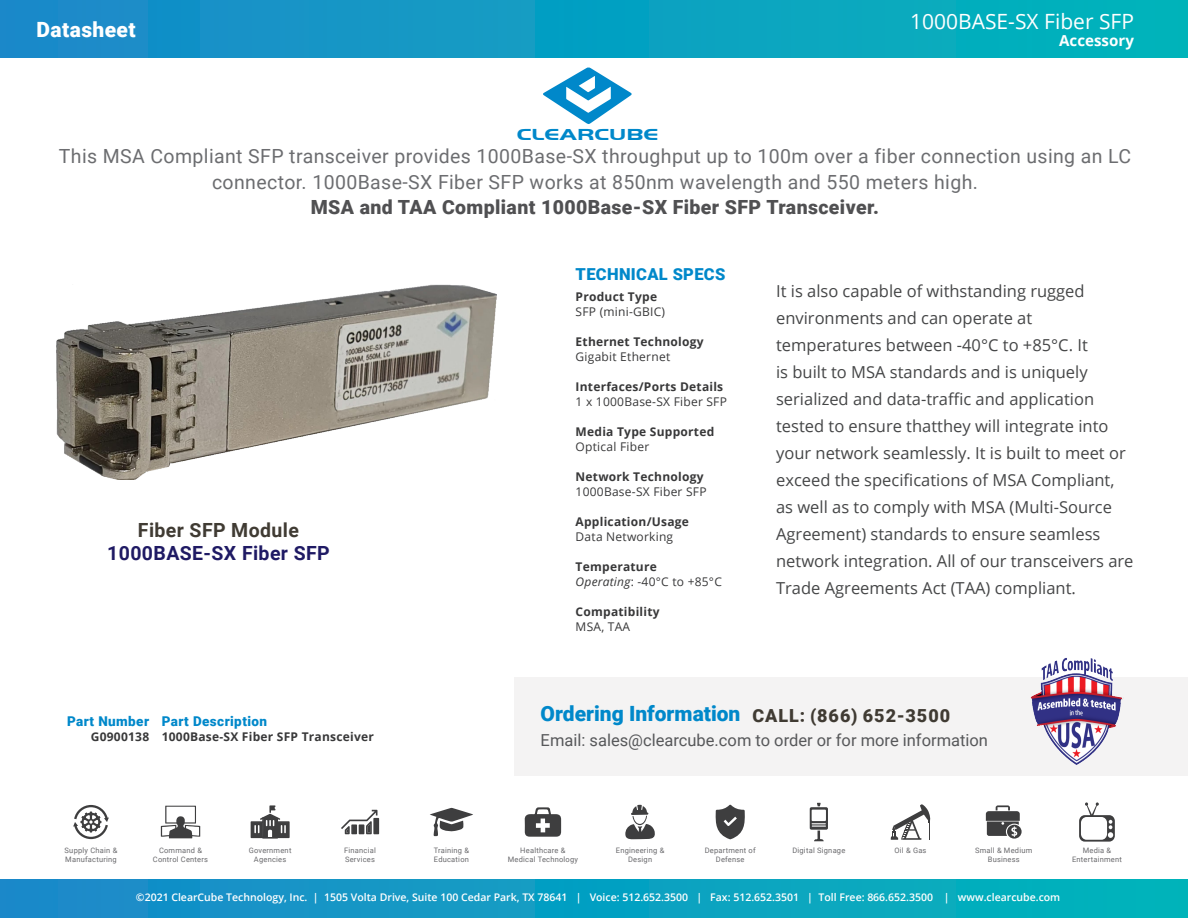
<style>
.page{position:relative;width:1188px;height:918px;background:#fff}
.page>*{position:absolute;margin:0;border:0;box-sizing:border-box;transform-origin:0 0}
.t1{font:21px "Open Sans";color:#fff}
.t2{font:900 21px "Roboto";color:#0088ca}
.t3{font:900 21px "Roboto";letter-spacing:.02em;color:#fff}
.t4{font:19.5px/25.5px "Roboto";letter-spacing:.02em;color:#6c6d70;text-align:center}
.t5{font:900 19.5px "Roboto";letter-spacing:.02em;color:#505052}
.t6{font:700 19.5px "Roboto";letter-spacing:.02em;color:#1f1a64}
.t7{font:700 19.5px "Roboto";letter-spacing:.02em;color:#403b33}
.t8{font:900 18px "Roboto";letter-spacing:.055em;color:#403b33}
.t9{font:16.5px/27px "Open Sans";color:#454647}
.t10{font:16.5px "Roboto";color:#57585a}
.t11{font:900 16.5px "Roboto";letter-spacing:.02em;color:#0088ca}
.t12{font:700 16.5px "Handel Got D";color:#0088ca;scale:1.48 1}
.t13{font:700 15.15px "Open Sans";color:#fff}
.t14{font:900 13.5px "Roboto";letter-spacing:.03em;color:#0088ca}
.t15{font:700 12px "Open Sans";letter-spacing:.02em;color:#383839}
.t16{font:12px "Open Sans";letter-spacing:.02em;color:#383839}
.t17{font:600 10.5px "Open Sans";color:#fff}
.t18{font:7.5px/9px "Roboto";letter-spacing:.03em;color:#69696c;text-align:center}
.s1{font-style:italic}
</style>
<div class="page">
<div style="left:0;top:880px;width:1188px;height:38px;background:linear-gradient(to right,#1c89ca,#00b5ba)"></div>
<div style="left:0;top:0;width:1188px;height:58px;background:linear-gradient(to right,#1c89ca,#00b5ba)"></div>
<img style="left:56px;top:284px;width:441px;height:195px">
<svg style="left:543px;top:67px;width:89px;height:57px"></svg>
<div style="left:515px;top:677px;width:673px;height:98px;background:#f4f3f3"></div>
<img style="left:1030px;top:658px;width:93px;height:107px">
<svg style="left:73px;top:805px;width:36px;height:34px"></svg>
<svg style="left:161px;top:806px;width:39px;height:33px"></svg>
<svg style="left:251px;top:805px;width:39px;height:34px"></svg>
<svg style="left:341px;top:810px;width:38px;height:24px"></svg>
<svg style="left:430px;top:808px;width:43px;height:28px"></svg>
<svg style="left:525px;top:807px;width:36px;height:30px"></svg>
<svg style="left:625px;top:805px;width:30px;height:34px"></svg>
<svg style="left:810px;top:803px;width:18px;height:38px"></svg>
<svg style="left:715px;top:805px;width:30px;height:34px"></svg>
<svg style="left:1079px;top:802px;width:36px;height:40px"></svg>
<svg style="left:986px;top:805px;width:36px;height:34px"></svg>
<svg style="left:891px;top:804px;width:40px;height:36px"></svg>
<p class="t3" style="left:37px;top:15px;width:101px">Datasheet</p>
<p class="t12" style="left:517px;top:125px;width:97px">CLEARCUBE</p>
<p class="t1" style="left:910px;top:7px;width:225px">1000BASE-SX Fiber SFP</p>
<p class="t13" style="left:1059px;top:30px;width:76px">Accessory</p>
<p class="t4" style="left:59px;top:143px;width:1074px">This MSA Compliant SFP transceiver provides 1000Base-SX throughput up to 100m over a fiber connection using an LC connector. 1000Base-SX Fiber SFP works at 850nm wavelength and 550 meters high.</p>
<p class="t5" style="left:311px;top:194px;width:570px">MSA and TAA Compliant 1000Base-SX Fiber SFP Transceiver.</p>
<p class="t7" style="left:138px;top:516px;width:163px">Fiber SFP Module</p>
<p class="t6" style="left:107px;top:540px;width:224px">1000BASE-SX Fiber SFP</p>
<p class="t14" style="left:67px;top:711px;width:84px">Part Number</p>
<p class="t15" style="left:91px;top:728px;width:60px">G0900138</p>
<p class="t14" style="left:162px;top:711px;width:107px">Part Description</p>
<p class="t15" style="left:162px;top:728px;width:214px">1000Base-SX Fiber SFP Transceiver</p>
<p class="t18" style="left:65px;top:845px;width:54px">Supply Chain &amp;</p>
<p class="t18" style="left:65px;top:854px;width:53px">Manufacturing</p>
<p class="t18" style="left:159px;top:845px;width:45px">Command &amp;</p>
<p class="t18" style="left:153px;top:854px;width:57px">Control Centers</p>
<p class="t18" style="left:249px;top:845px;width:44px">Government<br>Agencies</p>
<p class="t18" style="left:344px;top:845px;width:33px">Financial</p>
<p class="t18" style="left:345px;top:854px;width:31px">Services</p>
<p class="t18" style="left:434px;top:845px;width:37px">Training &amp;</p>
<p class="t18" style="left:434px;top:854px;width:37px">Education</p>
<p class="t11" style="left:576px;top:262px;width:151px">TECHNICAL SPECS</p>
<p class="t15" style="left:576px;top:288px;width:83px">Product Type</p>
<p class="t16" style="left:576px;top:303px;width:91px">SFP (mini-GBIC)</p>
<p class="t15" style="left:576px;top:333px;width:130px">Ethernet Technology</p>
<p class="t16" style="left:576px;top:348px;width:96px">Gigabit Ethernet</p>
<p class="t15" style="left:576px;top:378px;width:149px">Interfaces/Ports Details</p>
<p class="t16" style="left:576px;top:393px;width:153px">1 x 1000Base-SX Fiber SFP</p>
<p class="t15" style="left:576px;top:423px;width:140px">Media Type Supported</p>
<p class="t16" style="left:576px;top:438px;width:75px">Optical Fiber</p>
<p class="t15" style="left:576px;top:468px;width:129px">Network Technology</p>
<p class="t16" style="left:576px;top:483px;width:132px">1000Base-SX Fiber SFP</p>
<p class="t15" style="left:576px;top:513px;width:115px">Application/Usage</p>
<p class="t16" style="left:576px;top:528px;width:99px">Data Networking</p>
<p class="t15" style="left:576px;top:558px;width:83px">Temperature</p>
<p class="t16" style="left:576px;top:573px;width:148px"><span class="s1">Operating</span>: -40°C to +85°C</p>
<p class="t15" style="left:576px;top:603px;width:86px">Compatibility</p>
<p class="t16" style="left:576px;top:618px;width:56px">MSA, TAA</p>
<p class="t9" style="left:776px;top:277px;width:359px">It is also capable of withstanding rugged environments and can operate at temperatures between -40°C to +85°C. It<br>is built to MSA standards and is uniquely serialized and data-traffic and application tested to ensure thatthey will integrate into your network seamlessly. It is built to meet or exceed the specifications of MSA Compliant, as well as to comply with MSA (Multi-Source Agreement) standards to ensure seamless network integration. All of our transceivers are Trade Agreements Act (TAA) compliant.</p>
<p class="t2" style="left:541px;top:699px;width:201px">Ordering Information</p>
<p class="t8" style="left:753px;top:703px;width:199px">CALL: (866) 652-3500</p>
<p class="t10" style="left:541px;top:729px;width:449px">Email: sales@clearcube.com to order or for more information</p>
<p class="t18" style="left:520px;top:845px;width:47px">Healthcare &amp;</p>
<p class="t18" style="left:508px;top:854px;width:72px">Medical Technology</p>
<p class="t18" style="left:616px;top:845px;width:50px">Engineering &amp;<br>Design</p>
<p class="t18" style="left:705px;top:845px;width:52px">Department of</p>
<p class="t18" style="left:792px;top:845px;width:55px">Digital Signage</p>
<p class="t18" style="left:716px;top:854px;width:30px">Defense</p>
<p class="t18" style="left:894px;top:845px;width:34px">Oil &amp; Gas</p>
<p class="t18" style="left:975px;top:845px;width:59px">Small &amp; Medium<br>Business</p>
<p class="t18" style="left:1083px;top:845px;width:30px">Media &amp;</p>
<p class="t18" style="left:1072px;top:854px;width:51px">Entertainment</p>
<p class="t17" style="left:136px;top:890px;width:926px">©2021 ClearCube Technology, Inc. | 1505 Volta Drive, Suite 100 Cedar Park, TX 78641 | Voice: 512.652.3500 | Fax: 512.652.3501 | Toll Free: 866.652.3500 | www.clearcube.com</p>
</div>
